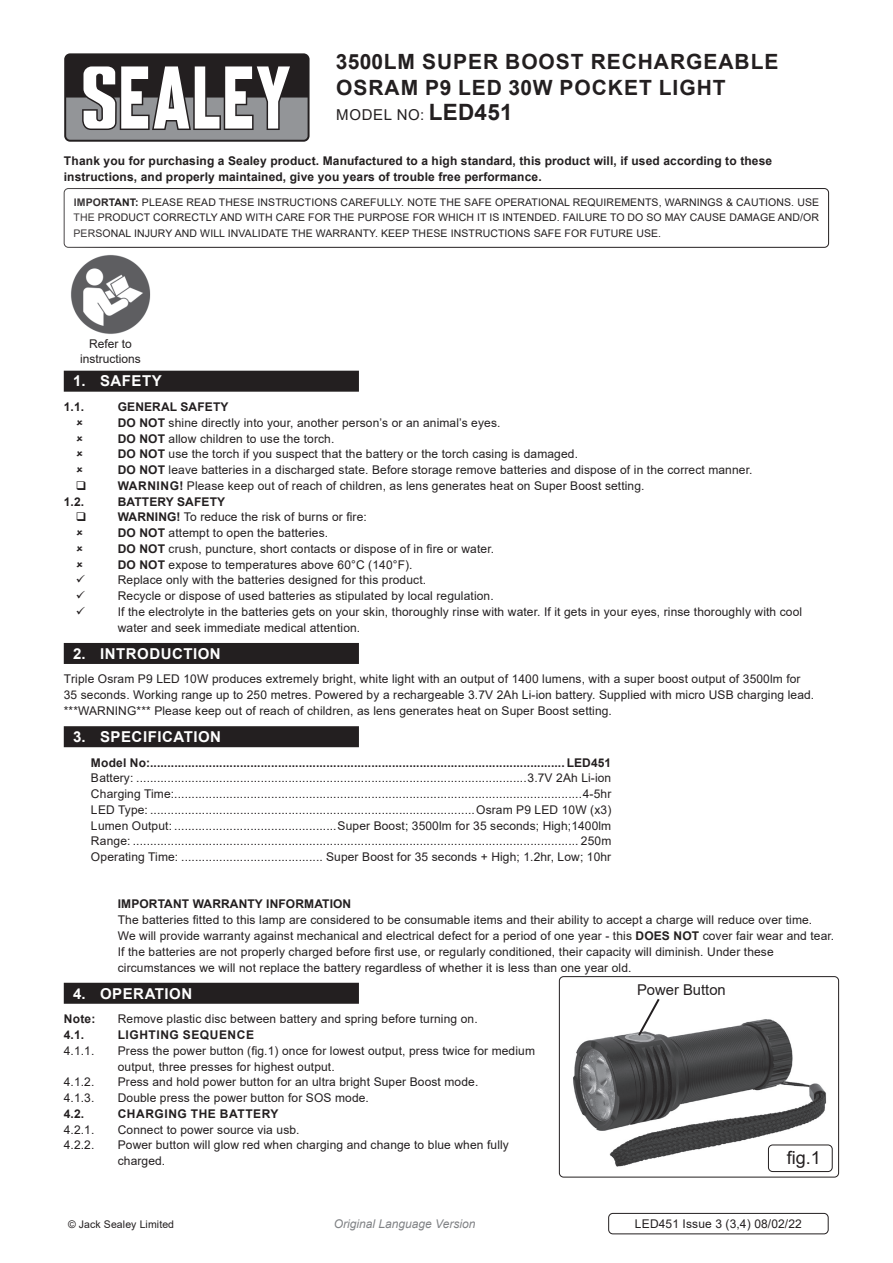
<style>
.page{position:relative;width:893px;height:1263px;background:#fff}
.page>*{position:absolute;margin:0;border:0;box-sizing:border-box;transform-origin:0 0}
.Product_Description{font:700 21px/25.2px "Arial";letter-spacing:.045em;color:#231f20}
.t1{font:18px "Arial";color:#231f20}
.t2{font:700 15px "Arial";letter-spacing:.035em;color:#fff}
.Instructions_Model_N{font:15px "Arial";color:#231f20}
.Body{font:12px/15.8px "Arial";letter-spacing:.01em;color:#231f20}
.Specifications__Tabb{font:12px "Arial";letter-spacing:.01em;color:#231f20}
.Body-2{font:700 12px/15.8px "Arial";letter-spacing:.01em;color:#231f20}
.Specifications__Tabb-2{font:700 12px "Arial";letter-spacing:.01em;color:#231f20}
.Body-3{font:700 12px "Arial";letter-spacing:.045em;color:#231f20}
.Body__Footer{font:12px "Arial";letter-spacing:.01em;color:#231f20}
.t3{font:italic 12px "Arial";color:#808285}
.Body__Justified__7pt{font:10.5px/15.8px "Arial";letter-spacing:.01em;color:#231f20;text-align:justify}
.s1{font-weight:700;font-size:22.5px}
.s2{font-weight:700}
</style>
<div class="page">
<div style="left:64px;top:53px;width:246px;height:89px;background:#231f20;border-radius:6px"></div>
<svg style="left:66px;top:66px;width:242px;height:74px"></svg>
<div style="left:64px;top:188px;width:765px;height:60px;border:1px solid #231f20;border-radius:4px"></div>
<div style="left:64px;top:371px;width:295px;height:21px;background:#231f20"></div>
<div style="left:64px;top:643px;width:295px;height:21px;background:#231f20"></div>
<div style="left:64px;top:726px;width:295px;height:21px;background:#231f20"></div>
<div style="left:64px;top:983px;width:295px;height:21px;background:#231f20"></div>
<img style="left:560px;top:1019px;width:271px;height:158px">
<svg style="left:636px;top:999px;width:25px;height:39px"></svg>
<div style="left:559px;top:976px;width:280px;height:201px;border:1px solid #231f20;border-radius:4px"></div>
<div style="left:768px;top:1144px;width:65px;height:28px;border:1px solid #231f20;border-radius:4px"></div>
<div style="left:608px;top:1213px;width:220px;height:21px;border:1px solid #231f20;border-radius:4px"></div>
<img style="left:71px;top:255px;width:80px;height:79px">
<p class="Product_Description" style="left:336px;top:50px;width:444px">3500LM SUPER BOOST RECHARGEABLE<br>OSRAM P9 LED 30W POCKET LIGHT</p>
<p class="Instructions_Model_N" style="left:336px;top:104px;width:178px">MODEL NO: <span class="s1">LED451</span></p>
<p class="Body-2" style="left:64px;top:153px;width:710px">Thank you for purchasing a Sealey product. Manufactured to a high standard, this product will, if used according to these instructions, and properly maintained, give you years of trouble free performance.</p>
<p class="Body__Justified__7pt" style="left:74px;top:194px;width:747px"><span class="s2">IMPORTANT:</span> PLEASE READ THESE INSTRUCTIONS CAREFULLY. NOTE THE SAFE OPERATIONAL REQUIREMENTS, WARNINGS &amp; CAUTIONS. USE THE PRODUCT CORRECTLY AND WITH CARE FOR THE PURPOSE FOR WHICH IT IS INTENDED. FAILURE TO DO SO MAY CAUSE DAMAGE AND/OR PERSONAL INJURY AND WILL INVALIDATE THE WARRANTY. KEEP THESE INSTRUCTIONS SAFE FOR FUTURE USE.</p>
<p class="Body" style="left:80px;top:337px;width:62px;line-height:14.4px;text-align:center">Refer to instructions</p>
<p class="t2" style="left:73px;top:371px;width:90px">1. SAFETY</p>
<p class="Body-2" style="left:64px;top:399px;width:22px">1.1.</p>
<p class="Body-2" style="left:118px;top:399px;width:112px">GENERAL SAFETY</p>
<p class="Body" style="left:118px;top:415px;width:384px"><span class="s2">DO NOT</span> shine directly into your, another person’s or an animal’s eyes.</p>
<p class="Body" style="left:118px;top:430px;width:218px"><span class="s2">DO NOT</span> allow children to use the torch.</p>
<p class="Body" style="left:118px;top:446px;width:462px"><span class="s2">DO NOT</span> use the torch if you suspect that the battery or the torch casing is damaged.</p>
<p class="Body" style="left:118px;top:462px;width:636px"><span class="s2">DO NOT</span> leave batteries in a discharged state. Before storage remove batteries and dispose of in the correct manner.</p>
<p class="Body" style="left:118px;top:478px;width:528px"><span class="s2">WARNING!</span> Please keep out of reach of children, as lens generates heat on Super Boost setting.</p>
<p class="Body-2" style="left:64px;top:494px;width:22px">1.2.</p>
<p class="Body-2" style="left:118px;top:494px;width:109px">BATTERY SAFETY</p>
<p class="Body" style="left:118px;top:509px;width:251px"><span class="s2">WARNING!</span> To reduce the risk of burns or fire:</p>
<p class="Body" style="left:118px;top:525px;width:212px"><span class="s2">DO NOT</span> attempt to open the batteries.</p>
<p class="Body" style="left:118px;top:541px;width:378px"><span class="s2">DO NOT</span> crush, puncture, short contacts or dispose of in fire or water.</p>
<p class="Body" style="left:118px;top:556px;width:296px"><span class="s2">DO NOT</span> expose to temperatures above 60°C (140°F).</p>
<p class="Body" style="left:118px;top:572px;width:310px">Replace only with the batteries designed for this product.</p>
<p class="Body" style="left:118px;top:588px;width:377px">Recycle or dispose of used batteries as stipulated by local regulation.</p>
<p class="Body" style="left:118px;top:604px;width:686px">If the electrolyte in the batteries gets on your skin, thoroughly rinse with water. If it gets in your eyes, rinse thoroughly with cool water and seek immediate medical attention.</p>
<p class="t2" style="left:73px;top:643px;width:149px">2. INTRODUCTION</p>
<p class="Body" style="left:64px;top:671px;width:752px">Triple Osram P9 LED 10W produces extremely bright, white light with an output of 1400 lumens, with a super boost output of 3500lm for<br>35 seconds. Working range up to 250 metres. Powered by a rechargeable 3.7V 2Ah Li-ion battery. Supplied with micro USB charging lead. ***WARNING*** Please keep out of reach of children, as lens generates heat on Super Boost setting.</p>
<p class="t2" style="left:73px;top:726px;width:150px">3. SPECIFICATION</p>
<p class="Specifications__Tabb-2" style="left:91px;top:754px;width:522px">Model No:........................................................................................................................ LED451</p>
<p class="Specifications__Tabb" style="left:91px;top:770px;width:522px">Battery: .................................................................................................................3.7V 2Ah Li-ion</p>
<p class="Specifications__Tabb" style="left:91px;top:786px;width:522px">Charging Time:......................................................................................................................4-5hr</p>
<p class="Specifications__Tabb" style="left:91px;top:801px;width:522px">LED Type: ..............................................................................................Osram P9 LED 10W (x3)</p>
<p class="Specifications__Tabb" style="left:91px;top:817px;width:522px">Lumen Output: ...............................................Super Boost; 3500lm for 35 seconds; High;1400lm</p>
<p class="Specifications__Tabb" style="left:91px;top:833px;width:522px">Range: ................................................................................................................................. 250m</p>
<p class="Specifications__Tabb" style="left:91px;top:849px;width:522px">Operating Time: ......................................... Super Boost for 35 seconds + High; 1.2hr, Low; 10hr</p>
<p class="Body-2" style="left:118px;top:896px;width:235px">IMPORTANT WARRANTY INFORMATION</p>
<p class="Body" style="left:118px;top:912px;width:718px">The batteries fitted to this lamp are considered to be consumable items and their ability to accept a charge will reduce over time.<br>We will provide warranty against mechanical and electrical defect for a period of one year - this <span class="s2">DOES NOT</span> cover fair wear and tear.</p>
<p class="Body" style="left:118px;top:943px;width:657px">If the batteries are not properly charged before first use, or regularly conditioned, their capacity will diminish. Under these circumstances we will not replace the battery regardless of whether it is less than one year old.</p>
<p class="t2" style="left:73px;top:983px;width:121px">4. OPERATION</p>
<p class="Body-2" style="left:64px;top:1011px;width:33px">Note:</p>
<p class="Body" style="left:118px;top:1011px;width:361px">Remove plastic disc between battery and spring before turning on.</p>
<p class="Body-2" style="left:64px;top:1027px;width:22px">4.1.</p>
<p class="Body-3" style="left:118px;top:1026px;width:138px">LIGHTING SEQUENCE</p>
<p class="Body" style="left:64px;top:1042px;width:32px">4.1.1.</p>
<p class="Body" style="left:118px;top:1042px;width:419px">Press the power button (fig.1) once for lowest output, press twice for medium output, three presses for highest output.</p>
<p class="Body" style="left:64px;top:1074px;width:32px">4.1.2.</p>
<p class="Body" style="left:118px;top:1074px;width:362px">Press and hold power button for an ultra bright Super Boost mode.</p>
<p class="Body" style="left:64px;top:1090px;width:32px">4.1.3.</p>
<p class="Body" style="left:118px;top:1090px;width:253px">Double press the power button for SOS mode.</p>
<p class="Body-2" style="left:64px;top:1106px;width:22px">4.2.</p>
<p class="Body-3" style="left:118px;top:1105px;width:162px">CHARGING THE BATTERY</p>
<p class="Body" style="left:64px;top:1121px;width:32px">4.2.1.</p>
<p class="Body" style="left:118px;top:1121px;width:183px">Connect to power source via usb.</p>
<p class="Body" style="left:64px;top:1137px;width:32px">4.2.2.</p>
<p class="Body" style="left:118px;top:1137px;width:393px">Power button will glow red when charging and change to blue when fully charged.</p>
<p class="Instructions_Model_N" style="left:637px;top:979px;width:90px">Power Button</p>
<p class="t1" style="left:787px;top:1146px;width:36px">fig.1</p>
<p class="Body__Justified__7pt" style="left:68px;top:1216px;width:108px">© Jack Sealey Limited</p>
<p class="t3" style="left:334px;top:1216px;width:143px">Original Language Version</p>
<p class="Body__Footer" style="left:635px;top:1216px;width:169px">LED451 Issue 3 (3,4) 08/02/22</p>
</div>
